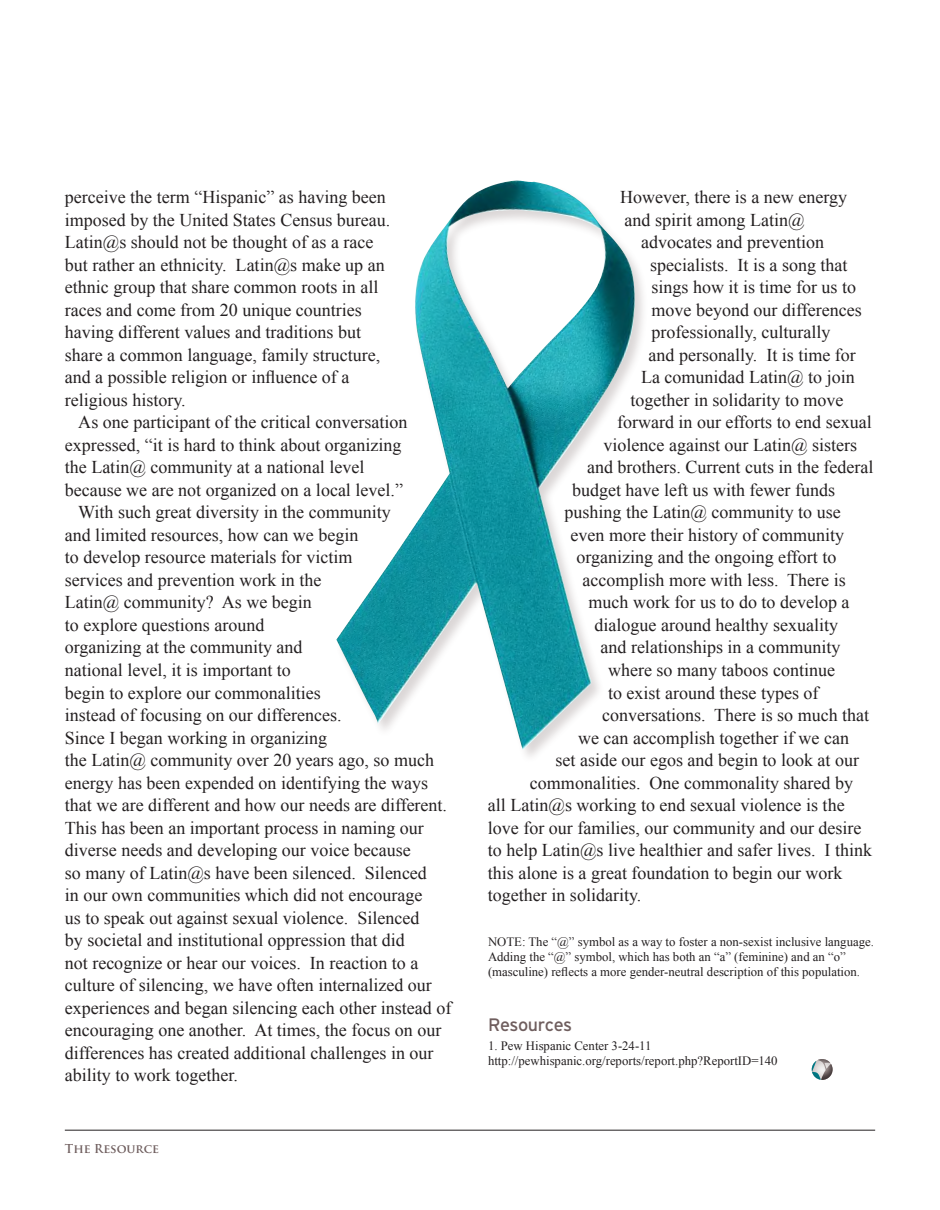
<style>
.page{position:relative;width:940px;height:1210px;background:#fff}
.page>*{position:absolute;margin:0;border:0;box-sizing:border-box;transform-origin:0 0}
.RESOURCE_Body_text{font:18px/22.5px "Times New Roman";color:#231f20}
.Subheads{font:18px "Interstate";letter-spacing:-.025em;color:#6f5e5e}
.RESOURCE_Body_text-2{font:12.75px/15px "Times New Roman";color:#231f20}
.t1{font:700 12px "Trajan Pro";color:#6f5e5e}
</style>
<div class="page">
<hr style="left:65px;top:1129px;width:810px;height:1px;background:#231f20">
<img style="left:336px;top:180px;width:299px;height:570px">
<svg style="left:811px;top:1059px;width:21px;height:21px"></svg>
<p class="RESOURCE_Body_text" style="left:65px;top:186px;width:327px">perceive the term “Hispanic” as having been imposed by the United States Census bureau.<br>Latin@s should not be thought of as a race but rather an ethnicity. Latin@s make up an ethnic group that share common roots in all races and come from 20 unique countries having different values and traditions but share a common language, family structure, and a possible religion or influence of a religious history.</p>
<p class="RESOURCE_Body_text" style="left:65px;top:411px;width:344px;text-indent:14px">As one participant of the critical conversation expressed, “it is hard to think about organizing the Latin@ community at a national level because we are not organized on a local level.”</p>
<p class="RESOURCE_Body_text" style="left:65px;top:501px;width:388px;text-indent:14px">With such great diversity in the community<br>and limited resources, how can we begin<br>to develop resource materials for victim<br>services and prevention work in the<br>Latin@ community? As we begin<br>to explore questions around<br>organizing at the community and<br>national level, it is important to<br>begin to explore our commonalities<br>instead of focusing on our differences.<br>Since I began working in organizing<br>the Latin@ community over 20 years ago, so much energy has been expended on identifying the ways that we are different and how our needs are different.<br>This has been an important process in naming our diverse needs and developing our voice because<br>so many of Latin@s have been silenced. Silenced<br>in our own communities which did not encourage<br>us to speak out against sexual violence. Silenced<br>by societal and institutional oppression that did<br>not recognize or hear our voices. In reaction to a culture of silencing, we have often internalized our experiences and began silencing each other instead of encouraging one another. At times, the focus on our differences has created additional challenges in our ability to work together.</p>
<p class="t1" style="left:65px;top:1140px;width:96px">The Resource</p>
<p class="RESOURCE_Body_text" style="left:620px;top:186px;width:228px">However, there is a new energy</p>
<p class="RESOURCE_Body_text" style="left:624px;top:208px;width:182px">and spirit among Latin@</p>
<p class="RESOURCE_Body_text" style="left:641px;top:231px;width:184px">advocates and prevention</p>
<p class="RESOURCE_Body_text" style="left:650px;top:253px;width:199px">specialists. It is a song that</p>
<p class="RESOURCE_Body_text" style="left:651px;top:276px;width:206px">sings how it is time for us to</p>
<p class="RESOURCE_Body_text" style="left:651px;top:298px;width:212px">move beyond our differences</p>
<p class="RESOURCE_Body_text" style="left:651px;top:321px;width:180px">professionally, culturally</p>
<p class="RESOURCE_Body_text" style="left:648px;top:343px;width:209px">and personally. It is time for</p>
<p class="RESOURCE_Body_text" style="left:641px;top:366px;width:215px">La comunidad Latin@ to join</p>
<p class="RESOURCE_Body_text" style="left:630px;top:388px;width:214px">together in solidarity to move</p>
<p class="RESOURCE_Body_text" style="left:617px;top:411px;width:256px">forward in our efforts to end sexual</p>
<p class="RESOURCE_Body_text" style="left:603px;top:433px;width:255px">violence against our Latin@ sisters</p>
<p class="RESOURCE_Body_text" style="left:587px;top:456px;width:288px">and brothers. Current cuts in the federal</p>
<p class="RESOURCE_Body_text" style="left:572px;top:478px;width:264px">budget have left us with fewer funds</p>
<p class="RESOURCE_Body_text" style="left:564px;top:501px;width:278px">pushing the Latin@ community to use</p>
<p class="RESOURCE_Body_text" style="left:570px;top:523px;width:275px">even more their history of community</p>
<p class="RESOURCE_Body_text" style="left:576px;top:546px;width:261px">organizing and the ongoing effort to</p>
<p class="RESOURCE_Body_text" style="left:582px;top:568px;width:265px">accomplish more with less. There is</p>
<p class="RESOURCE_Body_text" style="left:588px;top:591px;width:262px">much work for us to do to develop a</p>
<p class="RESOURCE_Body_text" style="left:594px;top:613px;width:245px">dialogue around healthy sexuality</p>
<p class="RESOURCE_Body_text" style="left:600px;top:636px;width:241px">and relationships in a community</p>
<p class="RESOURCE_Body_text" style="left:608px;top:658px;width:228px">where so many taboos continue</p>
<p class="RESOURCE_Body_text" style="left:608px;top:681px;width:212px">to exist around these types of</p>
<p class="RESOURCE_Body_text" style="left:602px;top:703px;width:269px">conversations. There is so much that</p>
<p class="RESOURCE_Body_text" style="left:578px;top:726px;width:272px">we can accomplish together if we can</p>
<p class="RESOURCE_Body_text" style="left:555px;top:748px;width:305px">set aside our egos and begin to look at our</p>
<p class="RESOURCE_Body_text" style="left:530px;top:771px;width:324px">commonalities. One commonality shared by</p>
<p class="RESOURCE_Body_text" style="left:488px;top:793px;width:358px">all Latin@s working to end sexual violence is the</p>
<p class="RESOURCE_Body_text" style="left:488px;top:816px;width:375px">love for our families, our community and our desire</p>
<p class="RESOURCE_Body_text" style="left:488px;top:838px;width:386px">to help Latin@s live healthier and safer lives. I think</p>
<p class="RESOURCE_Body_text" style="left:488px;top:861px;width:356px">this alone is a great foundation to begin our work</p>
<p class="RESOURCE_Body_text" style="left:488px;top:883px;width:155px">together in solidarity.</p>
<p class="RESOURCE_Body_text-2" style="left:488px;top:934px;width:387px">NOTE: The “@” symbol as a way to foster a non-sexist inclusive language.<br>Adding the “@” symbol, which has both an “a” (feminine) and an “o” (masculine) reflects a more gender-neutral description of this population.</p>
<p class="Subheads" style="left:488px;top:1014px;width:86px">Resources</p>
<p class="RESOURCE_Body_text-2" style="left:488px;top:1037px;width:165px">1. Pew Hispanic Center 3-24-11</p>
<p class="RESOURCE_Body_text-2" style="left:488px;top:1052px;width:291px">http://pewhispanic.org/reports/report.php?ReportID=140</p>
</div>
